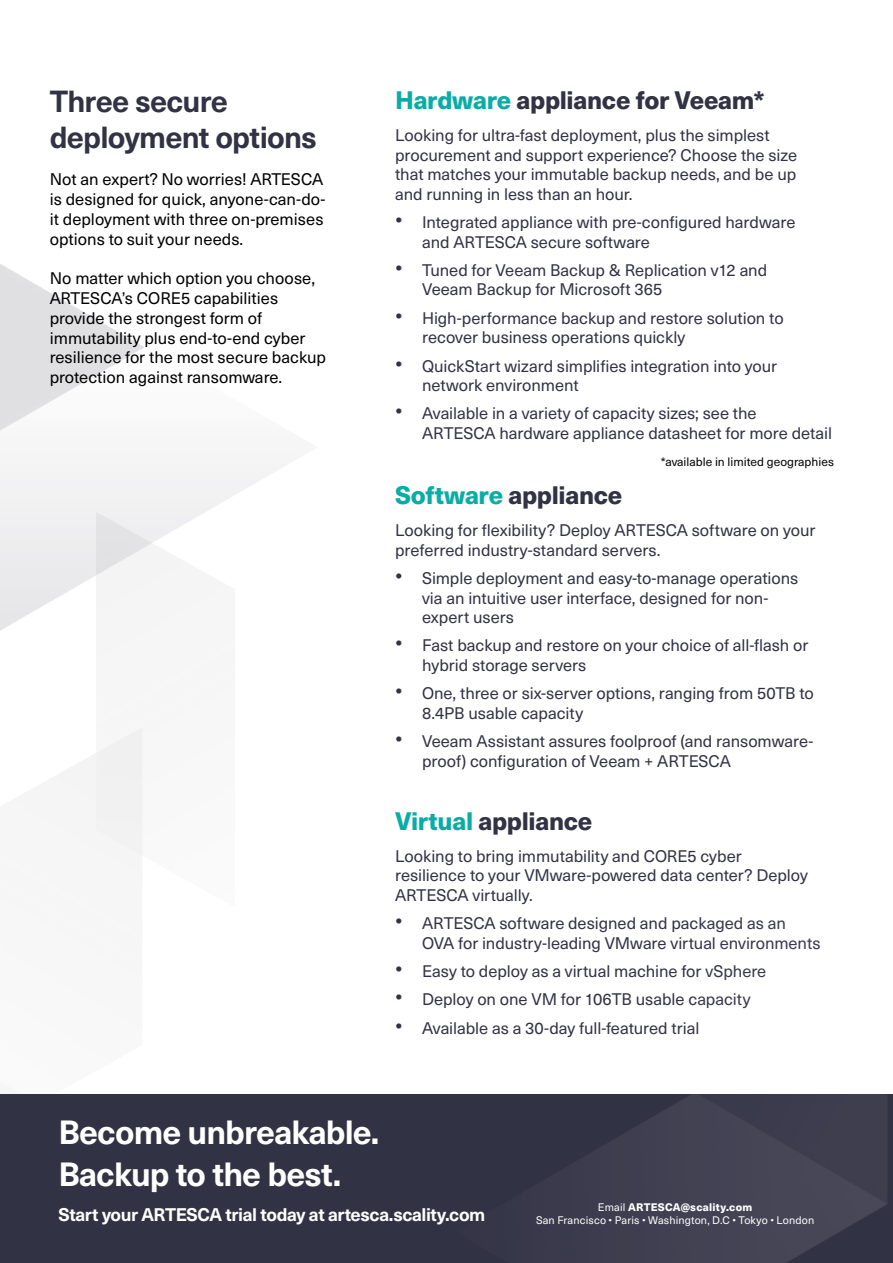
<style>
.page{position:relative;width:893px;height:1263px;background:#fff}
.page>*{position:absolute;margin:0;border:0;box-sizing:border-box;transform-origin:0 0}
.t1{font:700 33px/42px "Neue Haas Unica W1 G";letter-spacing:-.025em;color:#fff}
.t2{font:700 30px/36px "Neue Haas Unica W1 G";letter-spacing:-.025em;color:#323245}
.t3{font:800 24.9px "Neue Haas Unica W1 G";letter-spacing:-.01em;color:#323245}
.t4{font:700 18px "Neue Haas Unica W1 G";letter-spacing:-.025em;color:#fff}
.t5{font:16.5px/19.5px "Neue Haas Unica W1 G";letter-spacing:-.005em;color:#323245}
.t6{font:16.5px/19.8px "Neue Haas Unica W1 G";color:#000}
.t7{font:12px "Neue Haas Unica W1 G";color:#000}
.t8{font:10.8px/12.9px "Neue Haas Unica W1 G";letter-spacing:.015em;color:#fff;text-align:center}
.s1{color:#0aada6}
.s2{font-size:22.5px}
.s3{font-weight:800}
</style>
<div class="page">
<img style="left:0;top:264px;width:290px;height:231px">
<img style="left:0;top:327px;width:234px;height:529px">
<div style="left:0;top:1094px;width:893px;height:169px;background:#323245"></div>
<img style="left:592px;top:1094px;width:295px;height:169px">
<h2 class="t2" style="left:50px;top:81px;width:269px">Three secure deployment options</h2>
<p class="t6" style="left:50px;top:169px;width:277px">Not an expert? No worries! ARTESCA is designed for quick, anyone-can-do&shy;it deployment with three on-premises options to suit your needs.</p>
<p class="t6" style="left:50px;top:268px;width:278px">No matter which option you choose, ARTESCA’s CORE5 capabilities provide the strongest form of immutability plus end-to-end cyber resilience for the most secure backup protection against ransomware.</p>
<h3 class="t3" style="left:395px;top:81px;width:371px"><span class="s1">Hardware</span> appliance for Veeam*</h3>
<p class="t5" style="left:395px;top:125px;width:404px">Looking for ultra-fast deployment, plus the simplest procurement and support experience? Choose the size that matches your immutable backup needs, and be up and running in less than an hour.</p>
<p class="t5" style="left:422px;top:212px;width:375px;text-indent:-27px"><span class="s2">•</span> Integrated appliance with pre-configured hardware and ARTESCA secure software</p>
<p class="t5" style="left:422px;top:259px;width:347px;text-indent:-27px"><span class="s2">•</span> Tuned for Veeam Backup &amp; Replication v12 and<br>Veeam Backup for Microsoft 365</p>
<p class="t5" style="left:422px;top:307px;width:363px;text-indent:-27px"><span class="s2">•</span> High-performance backup and restore solution to recover business operations quickly</p>
<p class="t5" style="left:422px;top:355px;width:357px;text-indent:-27px"><span class="s2">•</span> QuickStart wizard simplifies integration into your network environment</p>
<p class="t5" style="left:422px;top:403px;width:411px;text-indent:-27px"><span class="s2">•</span> Available in a variety of capacity sizes; see the<br>ARTESCA hardware appliance datasheet for more detail</p>
<p class="t7" style="left:661px;top:453px;width:175px">*available in limited geographies</p>
<h3 class="t3" style="left:395px;top:476px;width:229px"><span class="s1">Software</span> appliance</h3>
<p class="t5" style="left:395px;top:520px;width:422px">Looking for flexibility? Deploy ARTESCA software on your preferred industry-standard servers.</p>
<p class="t5" style="left:422px;top:568px;width:378px;text-indent:-27px"><span class="s2">•</span> Simple deployment and easy-to-manage operations via an intuitive user interface, designed for non&shy;expert users</p>
<p class="t5" style="left:422px;top:635px;width:388px;text-indent:-27px"><span class="s2">•</span> Fast backup and restore on your choice of all-flash or hybrid storage servers</p>
<p class="t5" style="left:422px;top:683px;width:393px;text-indent:-27px"><span class="s2">•</span> One, three or six-server options, ranging from 50TB to<br>8.4PB usable capacity</p>
<p class="t5" style="left:422px;top:731px;width:393px;text-indent:-27px"><span class="s2">•</span> Veeam Assistant assures foolproof (and ransomware&shy;proof) configuration of Veeam + ARTESCA</p>
<h3 class="t3" style="left:395px;top:801px;width:199px"><span class="s1">Virtual</span> appliance</h3>
<p class="t5" style="left:395px;top:845px;width:414px">Looking to bring immutability and CORE5 cyber resilience to your VMware-powered data center? Deploy<br>ARTESCA virtually.</p>
<p class="t5" style="left:422px;top:913px;width:400px;text-indent:-27px"><span class="s2">•</span> ARTESCA software designed and packaged as an<br>OVA for industry-leading VMware virtual environments</p>
<p class="t5" style="left:395px;top:960px;width:373px"><span class="s2">•</span> Easy to deploy as a virtual machine for vSphere</p>
<p class="t5" style="left:395px;top:989px;width:357px"><span class="s2">•</span> Deploy on one VM for 106TB usable capacity</p>
<p class="t5" style="left:395px;top:1017px;width:306px"><span class="s2">•</span> Available as a 30-day full-featured trial</p>
<h1 class="t1" style="left:58px;top:1109px;width:323px">Become unbreakable.<br>Backup to the best.</h1>
<p class="t4" style="left:58px;top:1201px;width:429px">Start your ARTESCA trial today at artesca.scality.com</p>
<p class="t8" style="left:536px;top:1200px;width:280px">Email <span class="s3">ARTESCA@scality.com<br></span>San Francisco • Paris • Washington, D.C • Tokyo • London</p>
</div>
